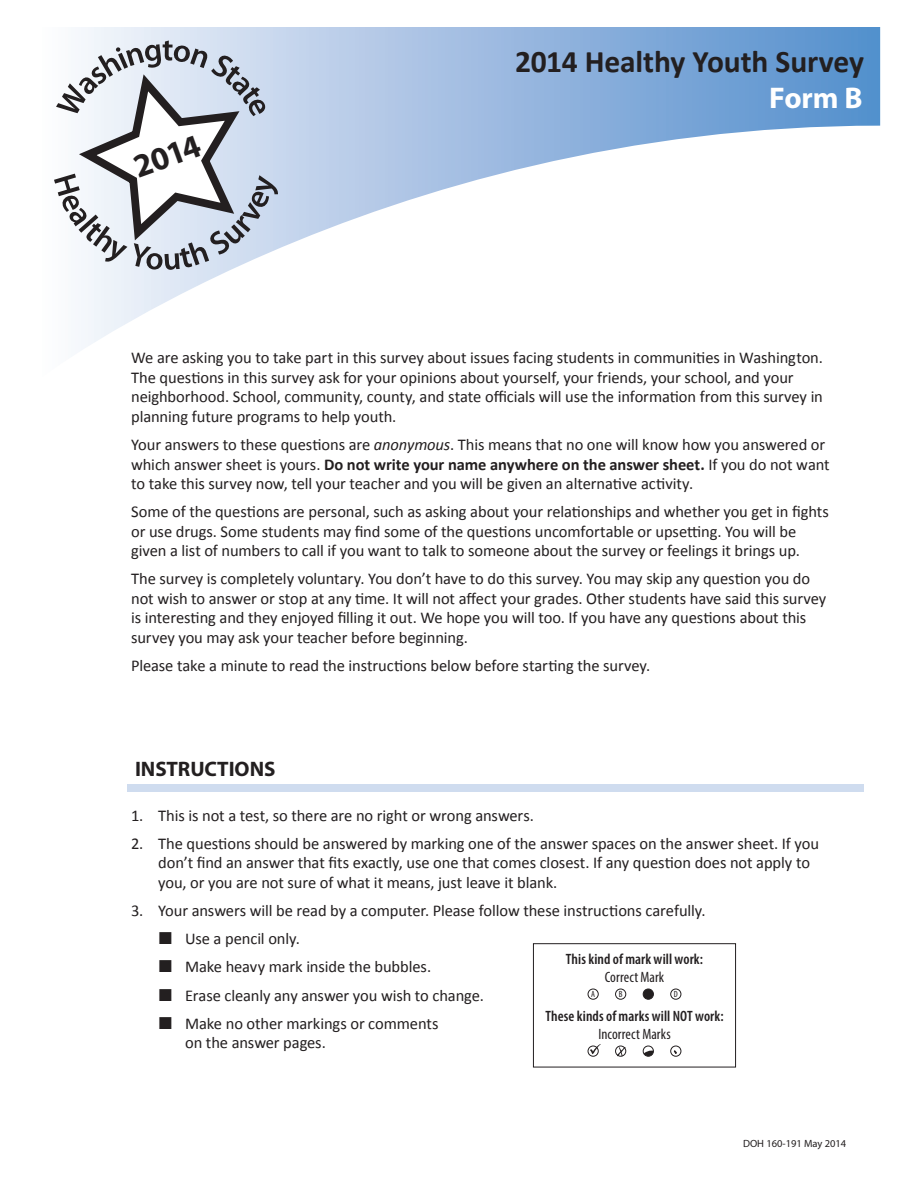
<style>
.page{position:relative;width:918px;height:1188px;background:#fff}
.page>*{position:absolute;margin:0;border:0;box-sizing:border-box;transform-origin:0 0}
.t1{font:700 33px "Myriad Pro";color:#231f20}
.t2{font:700 31.5px "Calibri";letter-spacing:-.005em;color:#231f20}
.t3{font:700 30px "Myriad Pro";color:#fff}
.t4{font:700 21px "Myriad Pro";letter-spacing:-.005em;color:#231f20}
.t5{font:16.5px/19.5px "Calibri";letter-spacing:-.01em;color:#231f20}
.t6{font:600 condensed 15px "Myriad Pro";letter-spacing:.005em;color:#231f20}
.t7{font:condensed 15px "Myriad Pro";letter-spacing:.005em;color:#231f20}
.t8{font:10.5px "Myriad Pro";color:#231f20}
.t9{font:condensed 9px "Myriad Pro";color:#231f20}
.s1{font-style:italic}
.s2{font-weight:700}
</style>
<div class="page">
<svg style="left:81px;top:27px;width:799px;height:323px"></svg>
<div style="left:128px;top:785px;width:736px;height:7px;background:#cfdcef"></div>
<div style="left:533px;top:944px;width:203px;height:123px;border:1px solid #231f20"></div>
<svg style="left:617px;top:1047px;width:8px;height:9px"></svg>
<div style="left:588px;top:989px;width:10px;height:10px;border:1px solid #231f20;border-radius:50%"></div>
<div style="left:615px;top:989px;width:11px;height:10px;border:1px solid #231f20;border-radius:50%"></div>
<div style="left:643px;top:989px;width:10px;height:10px;background:#231f20;border-radius:50%"></div>
<div style="left:643px;top:989px;width:11px;height:10px;border:1px solid #231f20;border-radius:50%"></div>
<div style="left:671px;top:989px;width:10px;height:10px;border:1px solid #231f20;border-radius:50%"></div>
<div style="left:588px;top:1046px;width:10px;height:10px;border:1px solid #231f20;border-radius:50%"></div>
<div style="left:615px;top:1046px;width:11px;height:10px;border:1px solid #231f20;border-radius:50%"></div>
<div style="left:643px;top:1046px;width:11px;height:10px;border:1px solid #231f20;border-radius:50%"></div>
<div style="left:671px;top:1046px;width:10px;height:10px;border:1px solid #231f20;border-radius:50%"></div>
<svg style="left:644px;top:1049px;width:9px;height:7px"></svg>
<svg style="left:590px;top:1044px;width:11px;height:10px"></svg>
<svg style="left:54px;top:40px;width:224px;height:230px"></svg>
<h1 class="t1" style="left:127px;top:147px;width:71px;rotate:-20deg">2014</h1>
<h2 class="t2" style="left:515px;top:41px;width:350px">2014 Healthy Youth Survey</h2>
<h3 class="t3" style="left:769px;top:78px;width:95px">Form B</h3>
<p class="t5" style="left:131px;top:348px;width:693px">We are asking you to take part in this survey about issues facing students in communities in Washington.<br>The questions in this survey ask for your opinions about yourself, your friends, your school, and your neighborhood. School, community, county, and state officials will use the information from this survey in planning future programs to help youth.</p>
<p class="t5" style="left:131px;top:435px;width:700px">Your answers to these questions are <span class="s1">anonymous</span>. This means that no one will know how you answered or which answer sheet is yours. <span class="s2">Do not write your name anywhere on the answer sheet.</span> If you do not want to take this survey now, tell your teacher and you will be given an alternative activity.</p>
<p class="t5" style="left:131px;top:502px;width:699px">Some of the questions are personal, such as asking about your relationships and whether you get in fights or use drugs. Some students may find some of the questions uncomfortable or upsetting. You will be given a list of numbers to call if you want to talk to someone about the survey or feelings it brings up.</p>
<p class="t5" style="left:131px;top:569px;width:697px">The survey is completely voluntary. You don’t have to do this survey. You may skip any question you do not wish to answer or stop at any time. It will not affect your grades. Other students have said this survey is interesting and they enjoyed filling it out. We hope you will too. If you have any questions about this survey you may ask your teacher before beginning.</p>
<p class="t5" style="left:131px;top:656px;width:521px">Please take a minute to read the instructions below before starting the survey.</p>
<p class="t4" style="left:135px;top:755px;width:142px">INSTRUCTIONS</p>
<p class="t5" style="left:131px;top:806px;width:404px">1. This is not a test, so there are no right or wrong answers.</p>
<p class="t5" style="left:158px;top:834px;width:662px;text-indent:-27px">2. The questions should be answered by marking one of the answer spaces on the answer sheet. If you don’t find an answer that fits exactly, use one that comes closest. If any question does not apply to you, or you are not sure of what it means, just leave it blank.</p>
<p class="t5" style="left:185px;top:897px;width:522px;line-height:28.2px;text-indent:-54px">3. Your answers will be read by a computer. Please follow these instructions carefully.<br>Use a pencil only.<br>Make heavy mark inside the bubbles.<br>Erase cleanly any answer you wish to change.<br>Make no other markings or comments</p>
<p class="t5" style="left:185px;top:1033px;width:142px">on the answer pages.</p>
<p class="t6" style="left:566px;top:950px;width:139px">This kind of mark will work:</p>
<p class="t7" style="left:605px;top:968px;width:61px">Correct Mark</p>
<p class="t9" style="left:591px;top:989px;width:5px">A</p>
<p class="t9" style="left:619px;top:989px;width:5px">B</p>
<p class="t9" style="left:674px;top:989px;width:6px">D</p>
<p class="t6" style="left:546px;top:1007px;width:180px">These kinds of marks will NOT work:</p>
<p class="t7" style="left:599px;top:1025px;width:74px">Incorrect Marks</p>
<p class="t8" style="left:743px;top:1137px;width:105px">DOH 160-191 May 2014</p>
</div>
